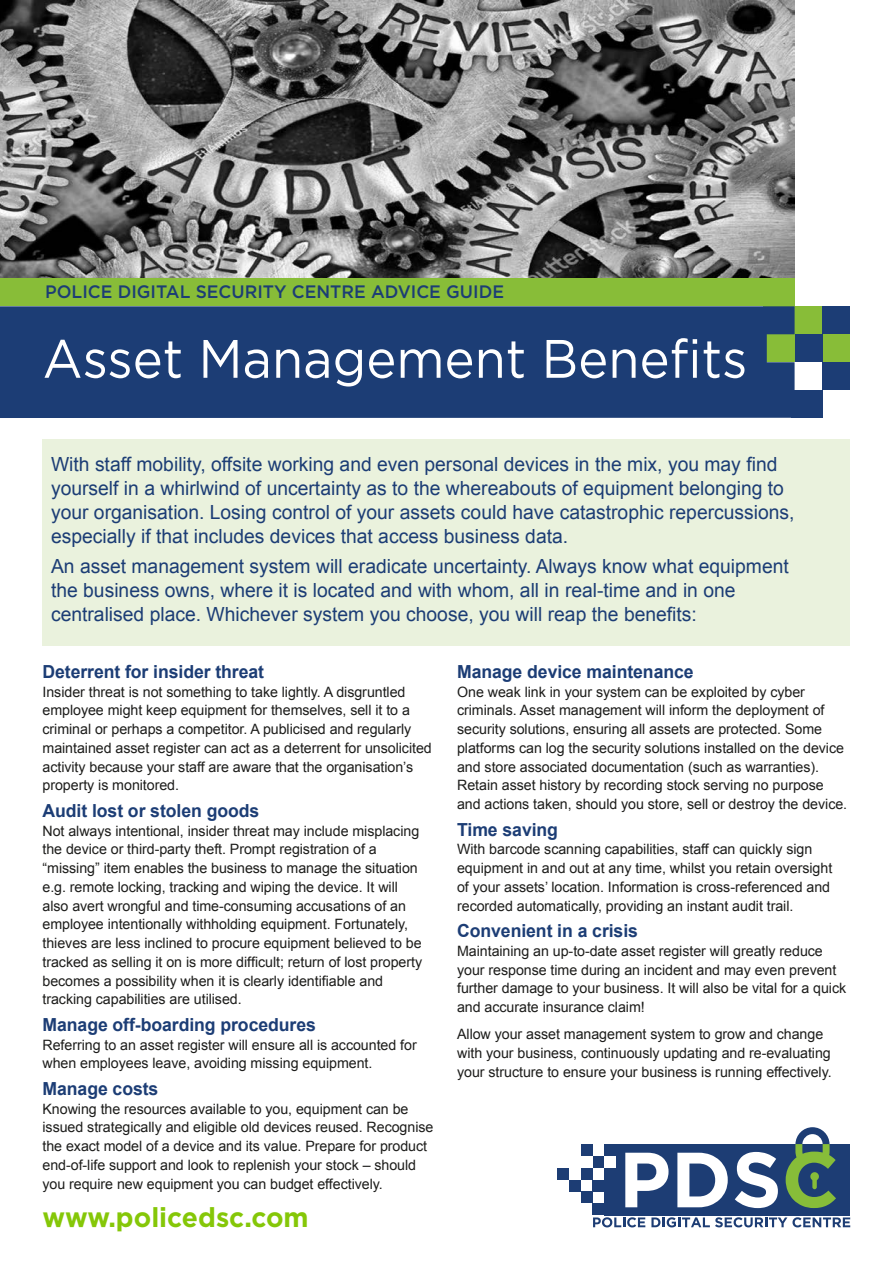
<style>
.page{position:relative;width:893px;height:1263px;background:#fff}
.page>*{position:absolute;margin:0;border:0;box-sizing:border-box;transform-origin:0 0}
.t1{font:54px "Gotham";color:#fff;scale:.94 1}
.t2{font:700 27.3px "Gotham";color:#85c708}
.t3{font:19.5px/24px "Arial";color:#1c3d75}
.t4{font:700 18px "Arial";letter-spacing:-.005em;color:#1c3d75}
.t5{font:500 18px "Gotham";color:#1c3d75}
.t6{font:14.25px/18.8px "Arial";letter-spacing:-.005em;color:#1d1d1b}
</style>
<div class="page">
<img style="left:0;top:0;width:795px;height:278px">
<div style="left:43px;top:439px;width:807px;height:206px;background:#eaf2dd"></div>
<div style="left:604px;top:1144px;width:246px;height:71px;background:#1d3d74"></div>
<svg style="left:593px;top:1217px;width:52px;height:10px"></svg>
<svg style="left:651px;top:1217px;width:199px;height:10px"></svg>
<div style="left:557px;top:1168px;width:12px;height:12px;background:#1d3d74"></div>
<div style="left:581px;top:1168px;width:12px;height:12px;background:#1d3d74"></div>
<div style="left:581px;top:1144px;width:12px;height:12px;background:#1d3d74"></div>
<div style="left:593px;top:1156px;width:11px;height:12px;background:#1d3d74"></div>
<div style="left:569px;top:1180px;width:12px;height:11px;background:#1d3d74"></div>
<div style="left:581px;top:1191px;width:12px;height:12px;background:#1d3d74"></div>
<div style="left:593px;top:1203px;width:13px;height:12px;background:#1d3d74"></div>
<div style="left:593px;top:1180px;width:13px;height:11px;background:#1d3d74"></div>
<svg style="left:786px;top:1127px;width:50px;height:81px"></svg>
<div style="left:810px;top:1172px;width:9px;height:9px;background:#87bd39;border-radius:50%"></div>
<div style="left:812px;top:1176px;width:5px;height:13px;background:#87bd39;border-radius:2px"></div>
<svg style="left:625px;top:1153px;width:43px;height:54px"></svg>
<svg style="left:677px;top:1153px;width:51px;height:54px"></svg>
<svg style="left:735px;top:1152px;width:43px;height:56px"></svg>
<div style="left:604px;top:1156px;width:12px;height:12px;background:#fff"></div>
<div style="left:763px;top:306px;width:87px;height:56px;background:#88bd38"></div>
<div style="left:822px;top:362px;width:28px;height:28px;background:#1c3d75"></div>
<div style="left:822px;top:306px;width:28px;height:28px;background:#1c3d75"></div>
<div style="left:795px;top:334px;width:27px;height:28px;background:#1c3d75"></div>
<div style="left:791px;top:390px;width:31px;height:28px;background:#1c3d75"></div>
<div style="left:0;top:306px;width:795px;height:112px;background:#1c3d75"></div>
<div style="left:0;top:278px;width:795px;height:28px;background:#88bd38"></div>
<p class="t5" style="left:45px;top:280px;width:460px">POLICE DIGITAL SECURITY CENTRE ADVICE GUIDE</p>
<h1 class="t1" style="left:43px;top:324px;width:751px">Asset Management Benefits</h1>
<p class="t3" style="left:51px;top:452px;width:745px">With staff mobility, offsite working and even personal devices in the mix, you may find yourself in a whirlwind of uncertainty as to the whereabouts of equipment belonging to your organisation. Losing control of your assets could have catastrophic repercussions, especially if that includes devices that access business data.</p>
<p class="t3" style="left:51px;top:555px;width:739px">An asset management system will eradicate uncertainty. Always know what equipment the business owns, where it is located and with whom, all in real-time and in one centralised place. Whichever system you choose, you will reap the benefits:</p>
<p class="t4" style="left:43px;top:659px;width:223px">Deterrent for insider threat</p>
<p class="t6" style="left:43px;top:682px;width:391px">Insider threat is not something to take lightly. A disgruntled employee might keep equipment for themselves, sell it to a criminal or perhaps a competitor. A publicised and regularly maintained asset register can act as a deterrent for unsolicited activity because your staff are aware that the organisation’s property is monitored.</p>
<p class="t4" style="left:43px;top:798px;width:218px">Audit lost or stolen goods</p>
<p class="t6" style="left:43px;top:821px;width:381px">Not always intentional, insider threat may include misplacing the device or third-party theft. Prompt registration of a “missing” item enables the business to manage the situation e.g. remote locking, tracking and wiping the device. It will also avert wrongful and time-consuming accusations of an employee intentionally withholding equipment. Fortunately, thieves are less inclined to procure equipment believed to be tracked as selling it on is more difficult; return of lost property becomes a possibility when it is clearly identifiable and tracking capabilities are utilised.</p>
<p class="t4" style="left:43px;top:1012px;width:275px">Manage off-boarding procedures</p>
<p class="t6" style="left:43px;top:1035px;width:376px">Referring to an asset register will ensure all is accounted for when employees leave, avoiding missing equipment.</p>
<p class="t4" style="left:43px;top:1076px;width:117px">Manage costs</p>
<p class="t6" style="left:43px;top:1099px;width:392px">Knowing the resources available to you, equipment can be issued strategically and eligible old devices reused. Recognise the exact model of a device and its value. Prepare for product end-of-life support and look to replenish your stock – should you require new equipment you can budget effectively.</p>
<h2 class="t2" style="left:43px;top:1199px;width:268px">www.policedsc.com</h2>
<p class="t4" style="left:457px;top:659px;width:238px">Manage device maintenance</p>
<p class="t6" style="left:457px;top:682px;width:392px">One weak link in your system can be exploited by cyber criminals. Asset management will inform the deployment of security solutions, ensuring all assets are protected. Some platforms can log the security solutions installed on the device and store associated documentation (such as warranties).<br>Retain asset history by recording stock serving no purpose and actions taken, should you store, sell or destroy the device.</p>
<p class="t4" style="left:457px;top:817px;width:102px">Time saving</p>
<p class="t6" style="left:457px;top:840px;width:377px">With barcode scanning capabilities, staff can quickly sign equipment in and out at any time, whilst you retain oversight of your assets’ location. Information is cross-referenced and recorded automatically, providing an instant audit trail.</p>
<p class="t4" style="left:457px;top:919px;width:182px">Convenient in a crisis</p>
<p class="t6" style="left:457px;top:941px;width:391px">Maintaining an up-to-date asset register will greatly reduce your response time during an incident and may even prevent further damage to your business. It will also be vital for a quick and accurate insurance claim!</p>
<p class="t6" style="left:457px;top:1025px;width:376px">Allow your asset management system to grow and change with your business, continuously updating and re-evaluating your structure to ensure your business is running effectively.</p>
</div>
